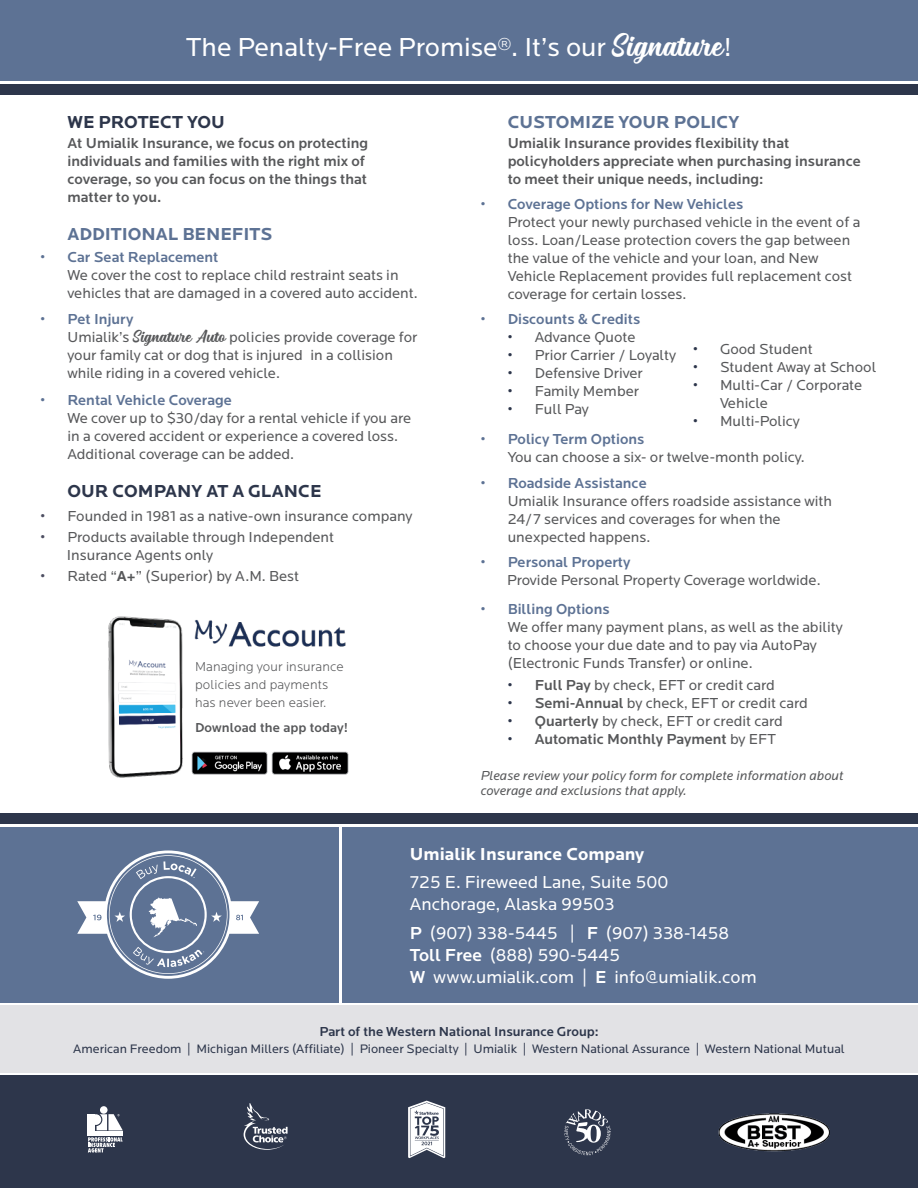
<style>
.page{position:relative;width:918px;height:1188px;background:#fff}
.page>*{position:absolute;margin:0;border:0;box-sizing:border-box;transform-origin:0 0}
.The_preferred{font:27px "Locator";color:#fff}
.t1{font:18px "Locator";color:#fff}
.t2{font:700 18px "Locator";color:#5d7294}
.t3{font:700 18px "Locator";color:#2d364b}
.t4{font:700 18px "Locator";color:#fff}
.Body_Copy{font:15px/18px "Locator";color:#57585a}
.Western_National_pro{font:500 15px/18px "Locator";color:#57585a}
.t5{font:500 15px "Locator";color:#5d7294}
.Header_-_Sub{font:italic 13.5px/15px "Locator";letter-spacing:.01em;color:#57585a}
.Header_-_Sub-2{font:300 13.5px/18px "Locator";letter-spacing:.01em;color:#57585a}
.t6{font:500 13.5px "Locator";color:#2d364b}
.Header_-_Sub-3{font:500 13.5px "Locator";letter-spacing:.01em;color:#57585a}
.t7{font:12.75px "Locator";color:#2d364b}
.s1{font-family:"Mailston";font-size:25.5px}
.s2{font-family:"Mailston";font-size:13.5px}
.s3{color:#4d4f62}
.s4{font-weight:700}
.s5{color:#2d364b}
.s6{font-weight:500;color:#5d7294}
.s7{font-weight:500;color:#2d364b}
.s8{font-weight:500}
.s9{font-weight:400}
</style>
<div class="page">
<div style="left:0;top:1076px;width:918px;height:112px;background:#2d364b"></div>
<div style="left:0;top:0;width:918px;height:81px;background:#5d7294"></div>
<div style="left:0;top:85px;width:918px;height:10px;background:#2d364b"></div>
<div style="left:0;top:813px;width:918px;height:11px;background:#2d364b"></div>
<div style="left:0;top:1006px;width:918px;height:67px;background:#e2e2e5"></div>
<img style="left:718px;top:1113px;width:112px;height:39px">
<svg style="left:244px;top:1103px;width:44px;height:47px"></svg>
<div style="left:88px;top:1114px;width:7px;height:16px;background:#fff"></div>
<div style="left:91px;top:1114px;width:10px;height:11px;background:#fff;border-radius:50%"></div>
<div style="left:100px;top:1106px;width:8px;height:8px;background:#fff;border-radius:50%"></div>
<hr style="left:88px;top:1132px;width:35px;height:4px;background:#fff">
<svg style="left:88px;top:1137px;width:35px;height:16px"></svg>
<svg style="left:97px;top:1114px;width:26px;height:16px"></svg>
<svg style="left:564px;top:1109px;width:47px;height:46px"></svg>
<svg style="left:408px;top:1101px;width:37px;height:57px"></svg>
<div style="left:342px;top:827px;width:576px;height:175px;background:#5d7294"></div>
<div style="left:0;top:827px;width:339px;height:175px;background:#5d7294"></div>
<svg style="left:77px;top:850px;width:182px;height:129px"></svg>
<img style="left:108px;top:616px;width:75px;height:162px">
<img style="left:194px;top:619px;width:152px;height:28px">
<img style="left:191px;top:751px;width:77px;height:24px">
<img style="left:271px;top:751px;width:78px;height:24px">
<p class="The_preferred" style="left:186px;top:33px;width:547px">The Penalty-Free Promise<sup>®</sup>. It’s our <span class="s1">Signature</span>!</p>
<p class="t3" style="left:68px;top:112px;width:159px">WE PROTECT YOU</p>
<p class="Western_National_pro" style="left:68px;top:135px;width:302px">At Umialik Insurance, we focus on protecting individuals and families with the right mix of coverage, so you can focus on the things that matter to you.</p>
<p class="t2" style="left:68px;top:224px;width:206px">ADDITIONAL BENEFITS</p>
<p class="t5" style="left:40px;top:249px;width:180px">• Car Seat Replacement</p>
<p class="Body_Copy" style="left:68px;top:267px;width:352px">We cover the cost to replace child restraint seats in vehicles that are damaged in a covered auto accident.</p>
<p class="t5" style="left:40px;top:311px;width:95px">• Pet Injury</p>
<p class="Body_Copy" style="left:68px;top:329px;width:351px">Umialik’s <span class="s2">Signature Auto</span> policies provide coverage for your family cat or dog that is injured in a collision while riding in a covered vehicle.</p>
<p class="t5" style="left:40px;top:391px;width:193px">• Rental Vehicle Coverage</p>
<p class="Body_Copy" style="left:68px;top:409px;width:345px">We cover up to $30/day for a rental vehicle if you are in a covered accident or experience a covered loss.<br>Additional coverage can be added.</p>
<p class="t3" style="left:68px;top:481px;width:256px">OUR COMPANY AT A GLANCE</p>
<p class="Body_Copy" style="left:40px;top:507px;width:373px"><span class="s3">•</span> Founded in 1981 as a native-own insurance company</p>
<p class="Body_Copy" style="left:67px;top:528px;width:269px;text-indent:-26px"><span class="s3">•</span> Products available through Independent<br>Insurance Agents only</p>
<p class="Body_Copy" style="left:40px;top:567px;width:260px"><span class="s3">•</span> Rated “<span class="s4">A+</span>” (Superior) by A.M. Best</p>
<p class="Header_-_Sub-2" style="left:195px;top:658px;width:150px">Managing your insurance policies and payments has never been easier.</p>
<p class="Header_-_Sub-3" style="left:195px;top:720px;width:155px">Download the app today!</p>
<p class="t2" style="left:508px;top:112px;width:233px">CUSTOMIZE YOUR POLICY</p>
<p class="Western_National_pro" style="left:508px;top:135px;width:355px">Umialik Insurance provides flexibility that policyholders appreciate when purchasing insurance to meet their unique needs, including:</p>
<p class="t5" style="left:481px;top:196px;width:264px">• Coverage Options for New Vehicles</p>
<p class="Body_Copy" style="left:508px;top:213px;width:354px">Protect your newly purchased vehicle in the event of a loss. Loan/Lease protection covers the gap between the value of the vehicle and your loan, and New Vehicle Replacement provides full replacement cost coverage for certain losses.</p>
<p class="t5" style="left:481px;top:311px;width:161px">• Discounts &amp; Credits</p>
<p class="Body_Copy" style="left:508px;top:329px;width:129px"><span class="s5">•</span> Advance Quote</p>
<p class="Body_Copy" style="left:508px;top:347px;width:170px"><span class="s5">•</span> Prior Carrier / Loyalty</p>
<p class="Body_Copy" style="left:508px;top:365px;width:137px"><span class="s5">•</span> Defensive Driver</p>
<p class="Body_Copy" style="left:508px;top:383px;width:133px"><span class="s5">•</span> Family Member</p>
<p class="Body_Copy" style="left:508px;top:401px;width:83px"><span class="s5">•</span> Full Pay</p>
<p class="t5" style="left:481px;top:431px;width:165px">• Policy Term Options</p>
<p class="Body_Copy" style="left:508px;top:449px;width:298px">You can choose a six- or twelve-month policy.</p>
<p class="t5" style="left:481px;top:475px;width:167px">• Roadside Assistance</p>
<p class="Body_Copy" style="left:508px;top:492px;width:326px">Umialik Insurance offers roadside assistance with<br>24/7 services and coverages for when the unexpected happens.</p>
<p class="Body_Copy" style="left:507px;top:554px;width:315px;text-indent:-26px"><span class="s6">• Personal Property<br></span>Provide Personal Property Coverage worldwide.</p>
<p class="t5" style="left:481px;top:601px;width:130px">• Billing Options</p>
<p class="Body_Copy" style="left:508px;top:618px;width:337px">We offer many payment plans, as well as the ability to choose your due date and to pay via AutoPay (Electronic Funds Transfer) or online.</p>
<p class="Body_Copy" style="left:508px;top:677px;width:269px"><span class="s7">•</span> <span class="s8">Full Pay</span> by check, EFT or credit card</p>
<p class="Body_Copy" style="left:508px;top:695px;width:302px"><span class="s7">•</span> <span class="s8">Semi-Annual</span> by check, EFT or credit card</p>
<p class="Body_Copy" style="left:508px;top:713px;width:277px"><span class="s7">•</span> <span class="s8">Quarterly</span> by check, EFT or credit card</p>
<p class="Western_National_pro" style="left:508px;top:731px;width:270px"><span class="s5">•</span> Automatic Monthly Payment <span class="s9">by EFT</span></p>
<p class="Header_-_Sub" style="left:481px;top:768px;width:364px">Please review your policy form for complete information about coverage and exclusions that apply.</p>
<p class="Body_Copy" style="left:693px;top:340px;width:121px"><span class="s5">•</span> Good Student</p>
<p class="Body_Copy" style="left:693px;top:358px;width:185px"><span class="s5">•</span> Student Away at School</p>
<p class="Body_Copy" style="left:720px;top:376px;width:144px;text-indent:-27px"><span class="s5">•</span> Multi-Car / Corporate<br>Vehicle</p>
<p class="Body_Copy" style="left:693px;top:412px;width:108px"><span class="s5">•</span> Multi-Policy</p>
<p class="t4" style="left:410px;top:844px;width:236px">Umialik Insurance Company</p>
<p class="t1" style="left:410px;top:873px;width:260px">725 E. Fireweed Lane, Suite 500</p>
<p class="t1" style="left:410px;top:894px;width:206px">Anchorage, Alaska 99503</p>
<p class="t1" style="left:410px;top:923px;width:321px"><span class="s8">P</span> (907) 338-5445 | <span class="s8">F</span> (907) 338-1458</p>
<p class="t1" style="left:410px;top:945px;width:212px"><span class="s8">Toll Free</span> (888) 590-5445</p>
<p class="t1" style="left:410px;top:967px;width:348px"><span class="s8">W</span> www.umialik.com | <span class="s8">E</span> info@umialik.com</p>
<p class="t6" style="left:319px;top:1024px;width:281px">Part of the Western National Insurance Group:</p>
<p class="t7" style="left:73px;top:1042px;width:773px">American Freedom | Michigan Millers (Affiliate) | Pioneer Specialty | Umialik | Western National Assurance | Western National Mutual</p>
</div>
